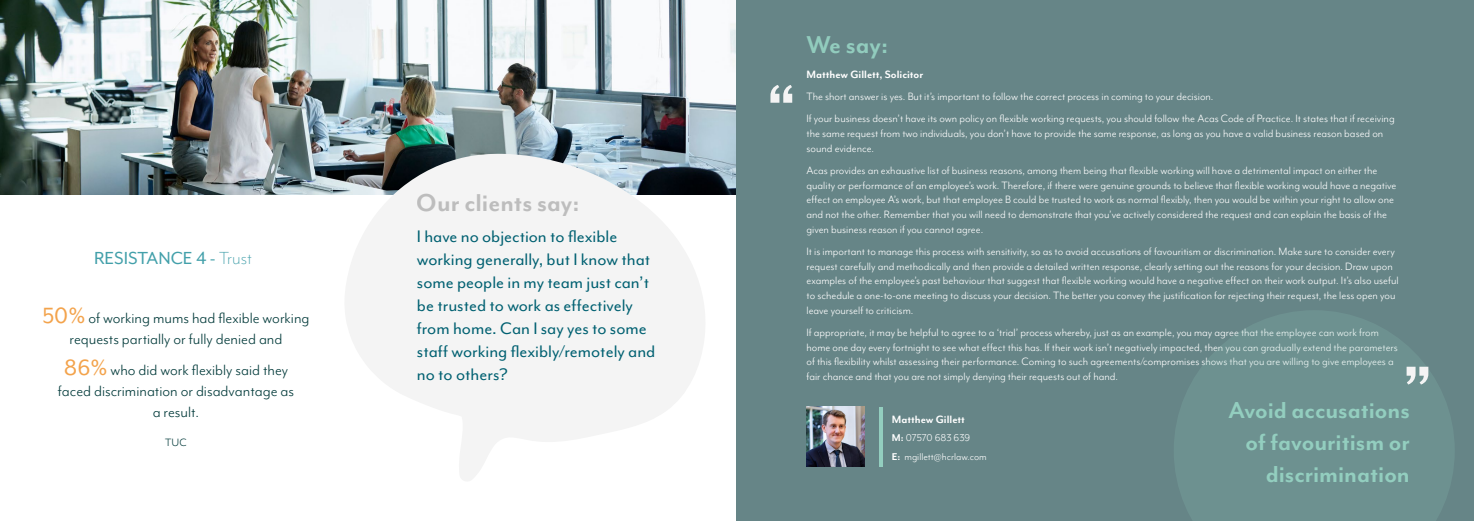
<style>
.page{position:relative;width:1474px;height:521px;background:#fff}
.page>*{position:absolute;margin:0;border:0;box-sizing:border-box;transform-origin:0 0}
.t1{font:800 65.01px "Mr Eaves Mod OT";color:#f4f4f4}
.t2{font:700 28.09px "Mr Eaves Mod OT";color:#bcbcbc}
.t3{font:700 28.09px "Mr Eaves Mod OT";color:#93cebf}
.t4{font:700 26.6px/31.9px "Mr Eaves Mod OT";color:#93cebf;text-align:right}
.t5{font:20.12px "Mr Eaves Mod OT";color:#43a0aa}
.t6{font:19.25px/23.1px "Mr Eaves Mod OT";color:#006071}
.t7{font:17.15px/21px "Mr Eaves Mod OT";color:#023a3a;text-align:center}
.t8{font:12.25px/14.7px "Mr Eaves Mod OT";color:#fff}
.t9{font:700 12.25px "Mr Eaves Mod OT";color:#fff}
.t10{font:12.25px "Mr Eaves Mod OT";color:#023a3a}
.t11{font:11.38px/18.6px "Mr Eaves Mod OT";color:#fff}
.s1{font-weight:300}
.s2{font-size:25.38px;color:#f3a34c}
.s3{font-weight:700}
</style>
<div class="page">
<img style="left:0;top:0;width:736px;height:195px">
<svg style="left:344px;top:154px;width:363px;height:327px;fill:#f4f4f4"></svg>
<div style="left:736px;top:0;width:737px;height:521px;background:#668587"></div>
<img style="left:806px;top:407px;width:58px;height:59px">
<hr style="left:879px;top:407px;width:3px;height:59px;background:#93cebf">
<svg style="left:1174px;top:311px;width:280px;height:210px;fill:#6d9190"></svg>
<h3 class="t5" style="left:94px;top:247px;width:159px">RESISTANCE 4 - <span class="s1">Trust</span></h3>
<h3 class="t7" style="left:42px;top:307px;width:268px"><span class="s2">50%</span> of working mums had flexible working requests partially or fully denied and</h3>
<h3 class="t7" style="left:58px;top:359px;width:238px"><span class="s2">86%</span> who did work flexibly said they faced discrimination or disadvantage as a result.</h3>
<p class="t10" style="left:165px;top:435px;width:23px">TUC</p>
<h2 class="t2" style="left:417px;top:186px;width:164px">Our clients say:</h2>
<h3 class="t6" style="left:417px;top:225px;width:240px">I have no objection to flexible working generally, but I know that some people in my team just can’t be trusted to work as effectively from home. Can I say yes to some staff working flexibly/remotely and no to others?</h3>
<h1 class="t1" style="left:767px;top:70px;width:30px">“</h1>
<h2 class="t3" style="left:806px;top:29px;width:83px">We say:</h2>
<p class="t9" style="left:806px;top:68px;width:118px">Matthew Gillett, Solicitor</p>
<p class="t8" style="left:806px;top:85px;width:589px;line-height:22.1px">The short answer is yes. But it’s important to follow the correct process in coming to your decision.<br>If your business doesn’t have its own policy on flexible working requests, you should follow the Acas Code of Practice. It states that if receiving</p>
<p class="t8" style="left:806px;top:126px;width:578px">the same request from two individuals, you don’t have to provide the same response, as long as you have a valid business reason based on sound evidence.</p>
<p class="t8" style="left:806px;top:163px;width:591px">Acas provides an exhaustive list of business reasons, among them being that flexible working will have a detrimental impact on either the quality or performance of an employee’s work. Therefore, if there were genuine grounds to believe that flexible working would have a negative effect on employee A’s work, but that employee B could be trusted to work as normal flexibly, then you would be within your right to allow one and not the other. Remember that you will need to demonstrate that you’ve actively considered the request and can explain the basis of the given business reason if you cannot agree.</p>
<p class="t8" style="left:806px;top:244px;width:593px">It is important to manage this process with sensitivity, so as to avoid accusations of favouritism or discrimination. Make sure to consider every request carefully and methodically and then provide a detailed written response, clearly setting out the reasons for your decision. Draw upon examples of the employee’s past behaviour that suggest that flexible working would have a negative effect on their work output. It’s also useful to schedule a one-to-one meeting to discuss your decision. The better you convey the justification for rejecting their request, the less open you leave yourself to criticism.</p>
<p class="t8" style="left:806px;top:325px;width:593px">If appropriate, it may be helpful to agree to a ‘trial’ process whereby, just as an example, you may agree that the employee can work from home one day every fortnight to see what effect this has. If their work isn’t negatively impacted, then you can gradually extend the parameters of this flexibility whilst assessing their performance. Coming to such agreements/compromises shows that you are willing to give employees a fair chance and that you are not simply denying their requests out of hand.</p>
<p class="t9" style="left:891px;top:412px;width:75px">Matthew Gillett</p>
<p class="t11" style="left:891px;top:429px;width:96px"><span class="s3">M:</span> 07570 683 639<br><span class="s3">E:</span> mgillett@hcrlaw.com</p>
<h1 class="t1" style="left:1431px;top:399px;width:30px;rotate:-180deg">“</h1>
<h3 class="t4" style="left:1228px;top:393px;width:183px">Avoid accusations of favouritism or discrimination</h3>
</div>
